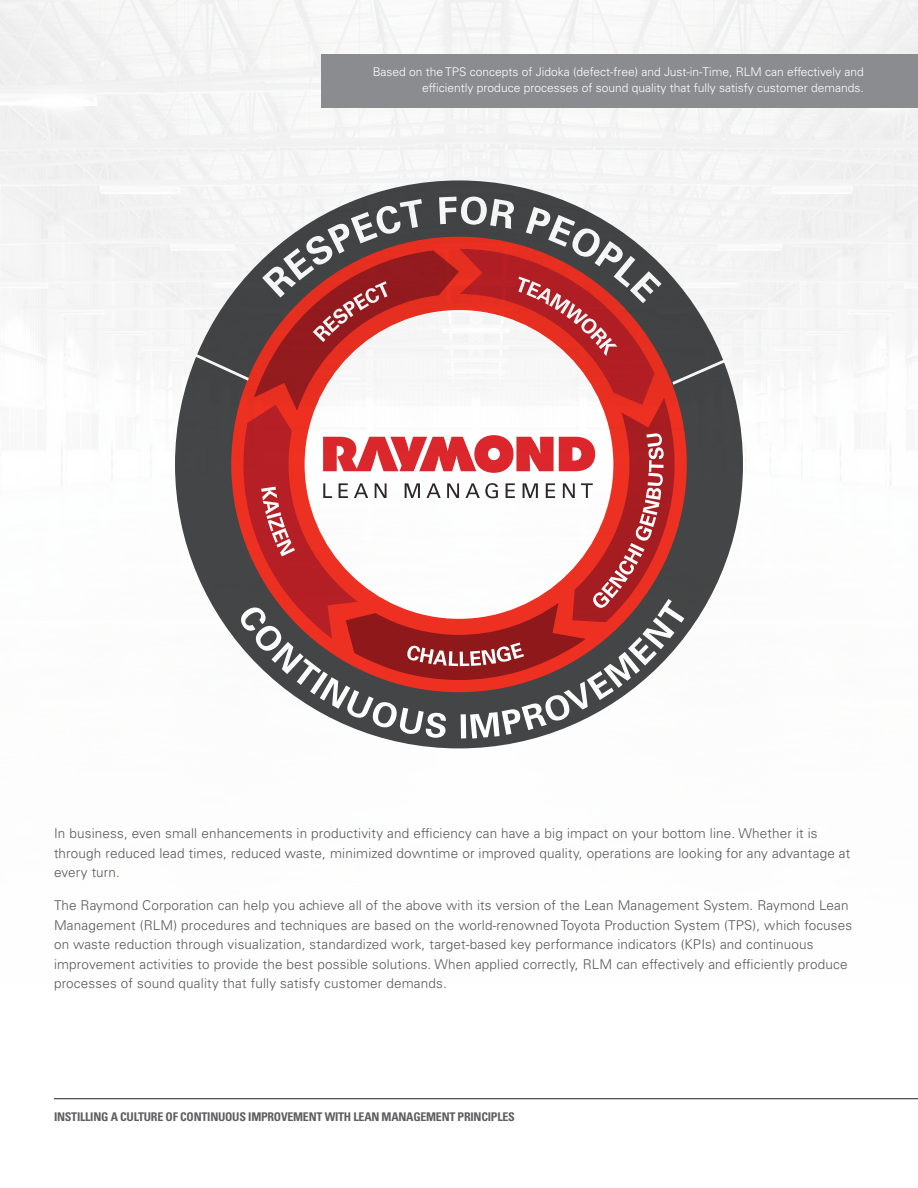
<style>
.page{position:relative;width:918px;height:1188px;background:#fff}
.page>*{position:absolute;margin:0;border:0;box-sizing:border-box;transform-origin:0 0}
.t1{font:300 13.5px/19.5px "Univers LT Std";letter-spacing:.01em;color:#57585a}
.t2{font:300 12px/16.5px "Univers LT Std";color:#fff;text-align:right}
.t3{font:700 condensed 12px "Univers LT Std";letter-spacing:-.02em;color:#5f5f62}
</style>
<div class="page">
<img style="left:0;top:0;width:918px;height:749px">
<div style="left:175px;top:180px;width:568px;height:568px;background:#454647;border-radius:50%"></div>
<svg style="left:195px;top:196px;width:537px;height:543px"></svg>
<hr style="left:54px;top:1098px;width:864px;height:1px;background:#231f20">
<div style="left:322px;top:54px;width:596px;height:54px;background:#8a8c8f"></div>
<p class="t2" style="left:373px;top:64px;width:493px">Based on the TPS concepts of Jidoka (defect-free) and Just-in-Time, RLM can effectively and efficiently produce processes of sound quality that fully satisfy customer demands.</p>
<p class="t1" style="left:54px;top:824px;width:798px">In business, even small enhancements in productivity and efficiency can have a big impact on your bottom line. Whether it is through reduced lead times, reduced waste, minimized downtime or improved quality, operations are looking for any advantage at every turn.</p>
<p class="t1" style="left:54px;top:896px;width:800px">The Raymond Corporation can help you achieve all of the above with its version of the Lean Management System. Raymond Lean Management (RLM) procedures and techniques are based on the world-renowned Toyota Production System (TPS), which focuses on waste reduction through visualization, standardized work, target-based key performance indicators (KPIs) and continuous improvement activities to provide the best possible solutions. When applied correctly, RLM can effectively and efficiently produce processes of sound quality that fully satisfy customer demands.</p>
<p class="t3" style="left:54px;top:1109px;width:462px">INSTILLING A CULTURE OF CONTINUOUS IMPROVEMENT WITH LEAN MANAGEMENT PRINCIPLES</p>
</div>
